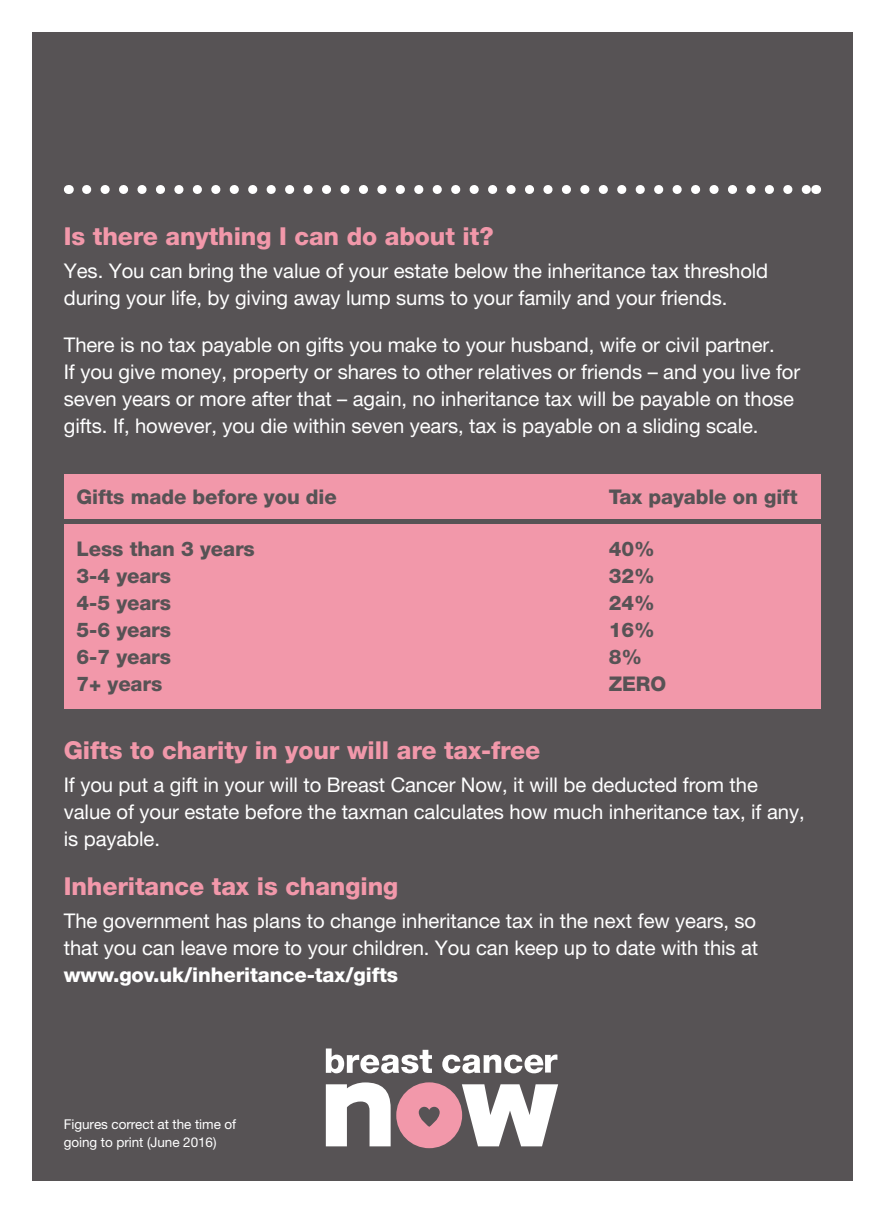
<style>
.page{position:relative;width:884px;height:1212px;background:#fff}
.page>*{position:absolute;margin:0;border:0;box-sizing:border-box;transform-origin:0 0}
.t1{font:800 24.75px "Helvetica Neue LT Pro";letter-spacing:-.005em;color:#f298aa}
.t2{font:20.25px/27px "Helvetica Neue LT Pro";letter-spacing:-.005em;color:#fff}
.t3{font:800 20.25px "Helvetica Neue LT Pro";letter-spacing:-.005em;color:#575355}
.t4{font:800 20.25px "Helvetica Neue LT Pro";letter-spacing:-.005em;color:#fff}
.t5{font:13.5px/18px "Helvetica Neue LT Pro";letter-spacing:-.005em;color:#fff}
</style>
<div class="page">
<div style="left:32px;top:32px;width:819px;height:1148px;background:#575355"></div>
<svg style="left:86px;top:185px;width:720px;height:9px"></svg>
<div style="left:64px;top:474px;width:756px;height:45px;background:#f298aa"></div>
<div style="left:64px;top:524px;width:756px;height:185px;background:#f298aa"></div>
<svg style="left:326px;top:1048px;width:106px;height:25px"></svg>
<svg style="left:442px;top:1054px;width:115px;height:19px"></svg>
<svg style="left:326px;top:1082px;width:64px;height:64px"></svg>
<svg style="left:396px;top:1082px;width:162px;height:66px"></svg>
<p class="t1" style="left:64px;top:222px;width:431px">Is there anything I can do about it?</p>
<p class="t2" style="left:64px;top:257px;width:705px">Yes. You can bring the value of your estate below the inheritance tax threshold during your life, by giving away lump sums to your family and your friends.</p>
<p class="t2" style="left:64px;top:331px;width:737px">There is no tax payable on gifts you make to your husband, wife or civil partner.<br>If you give money, property or shares to other relatives or friends – and you live for seven years or more after that – again, no inheritance tax will be payable on those gifts. If, however, you die within seven years, tax is payable on a sliding scale.</p>
<p class="t3" style="left:77px;top:485px;width:262px">Gifts made before you die</p>
<p class="t3" style="left:608px;top:485px;width:190px">Tax payable on gift</p>
<p class="t3" style="left:77px;top:537px;width:180px">Less than 3 years</p>
<p class="t3" style="left:608px;top:537px;width:47px">40%</p>
<p class="t3" style="left:77px;top:564px;width:96px">3-4 years</p>
<p class="t3" style="left:608px;top:564px;width:47px">32%</p>
<p class="t3" style="left:77px;top:591px;width:96px">4-5 years</p>
<p class="t3" style="left:608px;top:591px;width:47px">24%</p>
<p class="t3" style="left:77px;top:618px;width:96px">5-6 years</p>
<p class="t3" style="left:608px;top:618px;width:47px">16%</p>
<p class="t3" style="left:77px;top:645px;width:96px">6-7 years</p>
<p class="t3" style="left:608px;top:645px;width:35px">8%</p>
<p class="t3" style="left:77px;top:672px;width:87px">7+ years</p>
<p class="t3" style="left:608px;top:672px;width:59px">ZERO</p>
<p class="t1" style="left:64px;top:735px;width:478px">Gifts to charity in your will are tax-free</p>
<p class="t2" style="left:64px;top:771px;width:742px">If you put a gift in your will to Breast Cancer Now, it will be deducted from the value of your estate before the taxman calculates how much inheritance tax, if any, is payable.</p>
<p class="t1" style="left:64px;top:871px;width:336px">Inheritance tax is changing</p>
<p class="t2" style="left:64px;top:907px;width:696px">The government has plans to change inheritance tax in the next few years, so that you can leave more to your children. You can keep up to date with this at</p>
<p class="t4" style="left:64px;top:963px;width:336px">www.gov.uk/inheritance-tax/gifts</p>
<p class="t5" style="left:64px;top:1115px;width:174px">Figures correct at the time of going to print (June 2016)</p>
</div>
